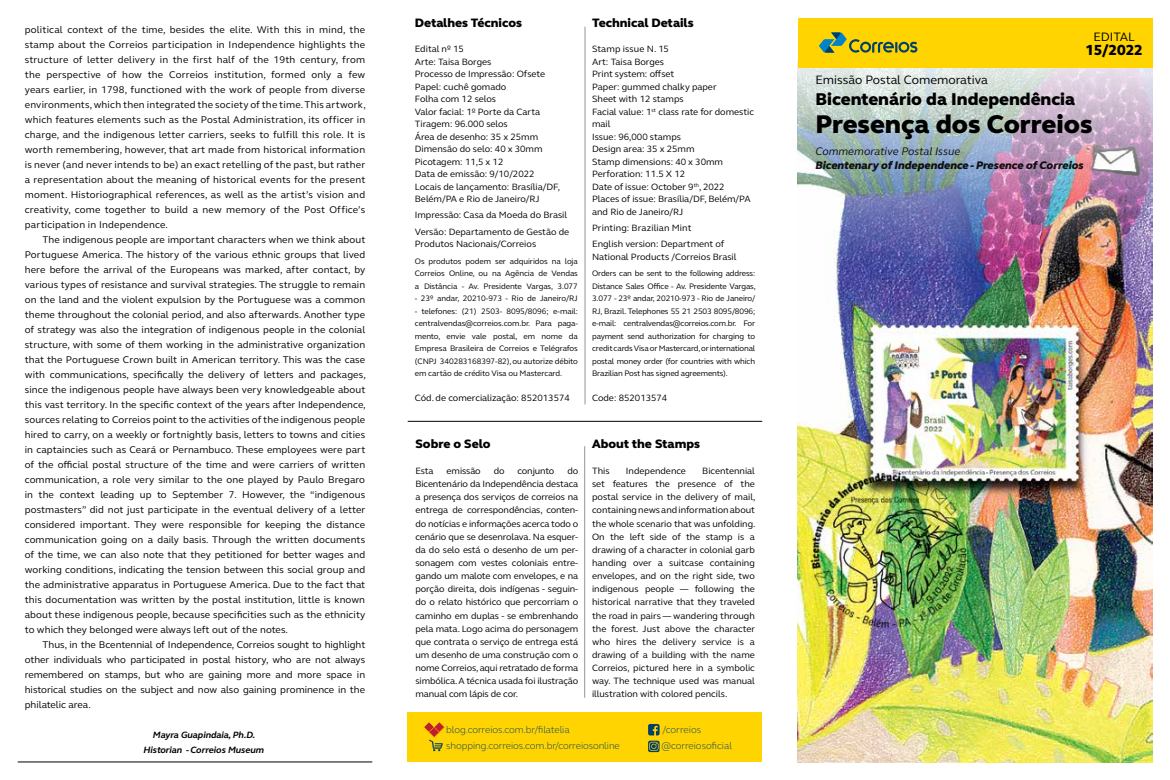
<style>
.page{position:relative;width:1170px;height:780px;background:#fff}
.page>*{position:absolute;margin:0;border:0;box-sizing:border-box;transform-origin:0 0}
.t1{font:800 26.25px "FS Elliot";color:#000}
.t2{font:800 17.5px "FS Elliot";color:#000}
.t3{font:800 15px "FS Elliot";color:#000}
.t4{font:800 12.5px "FS Elliot";color:#000}
.t5{font:12.5px "FS Elliot";color:#000}
.t6{font:italic 800 11.25px "FS Elliot";letter-spacing:-.005em;color:#000}
.t7{font:italic 11.25px "FS Elliot";letter-spacing:-.005em;color:#000}
.t8{font:10px/15px "FS Elliot";letter-spacing:.01em;color:#000;text-align:justify}
.t9{font:300 10px "FS Elliot";letter-spacing:-.01em;color:#00416b}
.t10{font:9.38px/13.1px "FS Elliot";color:#000}
.t11{font:italic 700 9.38px/15px "FS Elliot";letter-spacing:-.01em;color:#000;text-align:center}
.t12{font:8.12px/12.5px "FS Elliot";letter-spacing:-.01em;color:#000;text-align:justify}
</style>
<div class="page">
<img style="left:797px;top:421px;width:355px;height:341px">
<img style="left:797px;top:67px;width:355px;height:354px">
<hr style="left:584px;top:27px;width:1px;height:377px;background:#939598">
<hr style="left:584px;top:446px;width:1px;height:251px;background:#939598">
<hr style="left:18px;top:761px;width:354px;height:1px;background:#000">
<hr style="left:407px;top:421px;width:355px;height:1px;background:#000">
<div style="left:797px;top:18px;width:355px;height:49px;background:#ffd400"></div>
<svg style="left:819px;top:32px;width:98px;height:21px"></svg>
<div style="left:407px;top:712px;width:355px;height:50px;background:#ffd400"></div>
<svg style="left:648px;top:724px;width:11px;height:28px"></svg>
<svg style="left:424px;top:722px;width:20px;height:29px"></svg>
<p class="t8" style="left:25px;top:22px;width:342px">political context of the time, besides the elite. With this in mind, the stamp about the Correios participation in Independence highlights the structure of letter delivery in the first half of the 19th century, from the perspective of how the Correios institution, formed only a few years earlier, in 1798, functioned with the work of people from diverse environments, which then integrated the society of the time. This artwork, which features elements such as the Postal Administration, its officer in charge, and the indigenous letter carriers, seeks to fulfill this role. It is worth remembering, however, that art made from historical information is never (and never intends to be) an exact retelling of the past, but rather a representation about the meaning of historical events for the present moment. Historiographical references, as well as the artist’s vision and creativity, come together to build a new memory of the Post Office’s participation in Independence.</p>
<p class="t8" style="left:25px;top:232px;width:342px;text-indent:18px">The indigenous people are important characters when we think about Portuguese America. The history of the various ethnic groups that lived here before the arrival of the Europeans was marked, after contact, by various types of resistance and survival strategies. The struggle to remain on the land and the violent expulsion by the Portuguese was a common theme throughout the colonial period, and also afterwards. Another type of strategy was also the integration of indigenous people in the colonial structure, with some of them working in the administrative organization that the Portuguese Crown built in American territory. This was the case with communications, specifically the delivery of letters and packages, since the indigenous people have always been very knowledgeable about this vast territory. In the specific context of the years after Independence, sources relating to Correios point to the activities of the indigenous people hired to carry, on a weekly or fortnightly basis, letters to towns and cities in captaincies such as Ceará or Pernambuco. These employees were part of the official postal structure of the time and were carriers of written communication, a role very similar to the one played by Paulo Bregaro in the context leading up to September 7. However, the “indigenous postmasters” did not just participate in the eventual delivery of a letter considered important. They were responsible for keeping the distance communication going on a daily basis. Through the written documents of the time, we can also note that they petitioned for better wages and working conditions, indicating the tension between this social group and the administrative apparatus in Portuguese America. Due to the fact that this documentation was written by the postal institution, little is known about these indigenous people, because specificities such as the ethnicity to which they belonged were always left out of the notes.</p>
<p class="t8" style="left:25px;top:637px;width:342px;text-indent:18px">Thus, in the Bcentennial of Independence, Correios sought to highlight other individuals who participated in postal history, who are not always remembered on stamps, but who are gaining more and more space in historical studies on the subject and now also gaining prominence in the philatelic area.</p>
<p class="t11" style="left:144px;top:727px;width:122px">Mayra Guapindaia, Ph.D.<br>Historian - Correios Museum</p>
<p class="t4" style="left:415px;top:14px;width:109px">Detalhes Técnicos</p>
<p class="t10" style="left:415px;top:42px;width:147px;line-height:12.5px">Edital nº 15<br>Arte: Taisa Borges<br>Processo de Impressão: Ofsete<br>Papel: cuchê gomado<br>Folha com 12 selos<br>Valor facial: 1º Porte da Carta<br>Tiragem: 96.000 selos<br>Área de desenho: 35 x 25mm<br>Dimensão do selo: 40 x 30mm<br>Picotagem: 11,5 x 12<br>Data de emissão: 9/10/2022<br>Locais de lançamento: Brasília/DF,<br>Belém/PA e Rio de Janeiro/RJ</p>
<p class="t10" style="left:415px;top:207px;width:156px;line-height:16.2px">Impressão: Casa da Moeda do Brasil<br>Versão: Departamento de Gestão de</p>
<p class="t10" style="left:415px;top:237px;width:123px">Produtos Nacionais/Correios</p>
<p class="t12" style="left:415px;top:254px;width:165px">Os produtos podem ser adquiridos na loja Correios Online, ou na Agência de Vendas a Distância - Av. Presidente Vargas, 3.077</p>
<p class="t12" style="left:415px;top:292px;width:164px">- 23º andar, 20210-973 - Rio de Janeiro/RJ</p>
<p class="t12" style="left:415px;top:304px;width:164px">- telefones: (21) 2503- 8095/8096; e-mail: centralvendas@correios.com.br. Para paga&shy;mento, envie vale postal, em nome da Empresa Brasileira de Correios e Telégrafos (CNPJ 340283168397-82), ou autorize débito em cartão de crédito Visa ou Mastercard.</p>
<p class="t10" style="left:415px;top:391px;width:156px">Cód. de comercialização: 852013574</p>
<p class="t4" style="left:592px;top:14px;width:103px">Technical Details</p>
<p class="t10" style="left:592px;top:42px;width:163px;line-height:12.5px">Stamp issue N. 15<br>Art: Taisa Borges<br>Print system: offset<br>Paper: gummed chalky paper<br>Sheet with 12 stamps<br>Facial value: 1<sup>st</sup> class rate for domestic mail<br>Issue: 96,000 stamps<br>Design area: 35 x 25mm<br>Stamp dimensions: 40 x 30mm<br>Perforation: 11.5 X 12<br>Date of issue: October 9<sup>th</sup>, 2022<br>Places of issue: Brasília/DF, Belém/PA and Rio de Janeiro/RJ</p>
<p class="t10" style="left:592px;top:219px;width:133px;line-height:16.2px">Printing: Brazilian Mint<br>English version: Department of</p>
<p class="t10" style="left:592px;top:250px;width:146px">National Products /Correios Brasil</p>
<p class="t12" style="left:592px;top:267px;width:165px">Orders can be sent to the following address:<br>Distance Sales Office - Av. Presidente Vargas, 3.077 - 23º andar, 20210-973 - Rio de Janeiro/ RJ, Brazil. Telephones 55 21 2503 8095/8096; e-mail: centralvendas@correios.com.br. For payment send authorization for charging to credit cards Visa or Mastercard, or international postal money order (for countries with which Brazilian Post has signed agreements).</p>
<p class="t10" style="left:592px;top:391px;width:77px">Code: 852013574</p>
<p class="t4" style="left:415px;top:435px;width:76px">Sobre o Selo</p>
<p class="t10" style="left:415px;top:464px;width:20px">Esta</p>
<p class="t10" style="left:446px;top:464px;width:36px">emissão</p>
<p class="t10" style="left:493px;top:464px;width:12px">do</p>
<p class="t10" style="left:517px;top:464px;width:38px">conjunto</p>
<p class="t10" style="left:415px;top:464px;width:164px;text-align:justify;text-indent:152px">do Bicentenário da Independência destaca a presença dos serviços de correios na entrega de correspondências, conten&shy;do notícias e informações acerca todo o cenário que se desenrolava. Na esquer&shy;da do selo está o desenho de um per&shy;sonagem com vestes coloniais entre&shy;gando um malote com envelopes, e na porção direita, dois indígenas - seguin&shy;do o relato histórico que percorriam o caminho em duplas - se embrenhando pela mata. Logo acima do personagem que contrata o serviço de entrega está um desenho de uma construção com o nome Correios, aqui retratado de forma simbólica. A técnica usada foi ilustração manual com lápis de cor.</p>
<p class="t4" style="left:592px;top:435px;width:109px">About the Stamps</p>
<p class="t10" style="left:592px;top:464px;width:19px">This</p>
<p class="t10" style="left:626px;top:464px;width:62px">Independence</p>
<p class="t10" style="left:592px;top:464px;width:165px;text-align:justify;text-indent:110px">Bicentennial set features the presence of the postal service in the delivery of mail, containing news and information about the whole scenario that was unfolding.<br>On the left side of the stamp is a drawing of a character in colonial garb handing over a suitcase containing envelopes, and on the right side, two indigenous people — following the historical narrative that they traveled the road in pairs — wandering through the forest. Just above the character who hires the delivery service is a drawing of a building with the name Correios, pictured here in a symbolic way. The technique used was manual illustration with colored pencils.</p>
<p class="t9" style="left:446px;top:722px;width:125px">blog.correios.com.br/filatelia</p>
<p class="t9" style="left:662px;top:722px;width:40px">/correios</p>
<p class="t9" style="left:446px;top:738px;width:175px">shopping.correios.com.br/correiosonline</p>
<p class="t9" style="left:661px;top:738px;width:72px">@correiosoficial</p>
<p class="t5" style="left:1093px;top:29px;width:43px">EDITAL</p>
<h3 class="t3" style="left:1085px;top:40px;width:59px">15/2022</h3>
<p class="t5" style="left:815px;top:71px;width:174px">Emissão Postal Comemorativa</p>
<h2 class="t2" style="left:815px;top:88px;width:261px">Bicentenário da Independência</h2>
<h1 class="t1" style="left:815px;top:106px;width:278px">Presença dos Correios</h1>
<p class="t7" style="left:815px;top:144px;width:146px">Commemorative Postal Issue</p>
<p class="t6" style="left:815px;top:158px;width:270px">Bicentenary of Independence - Presence of Correios</p>
</div>
